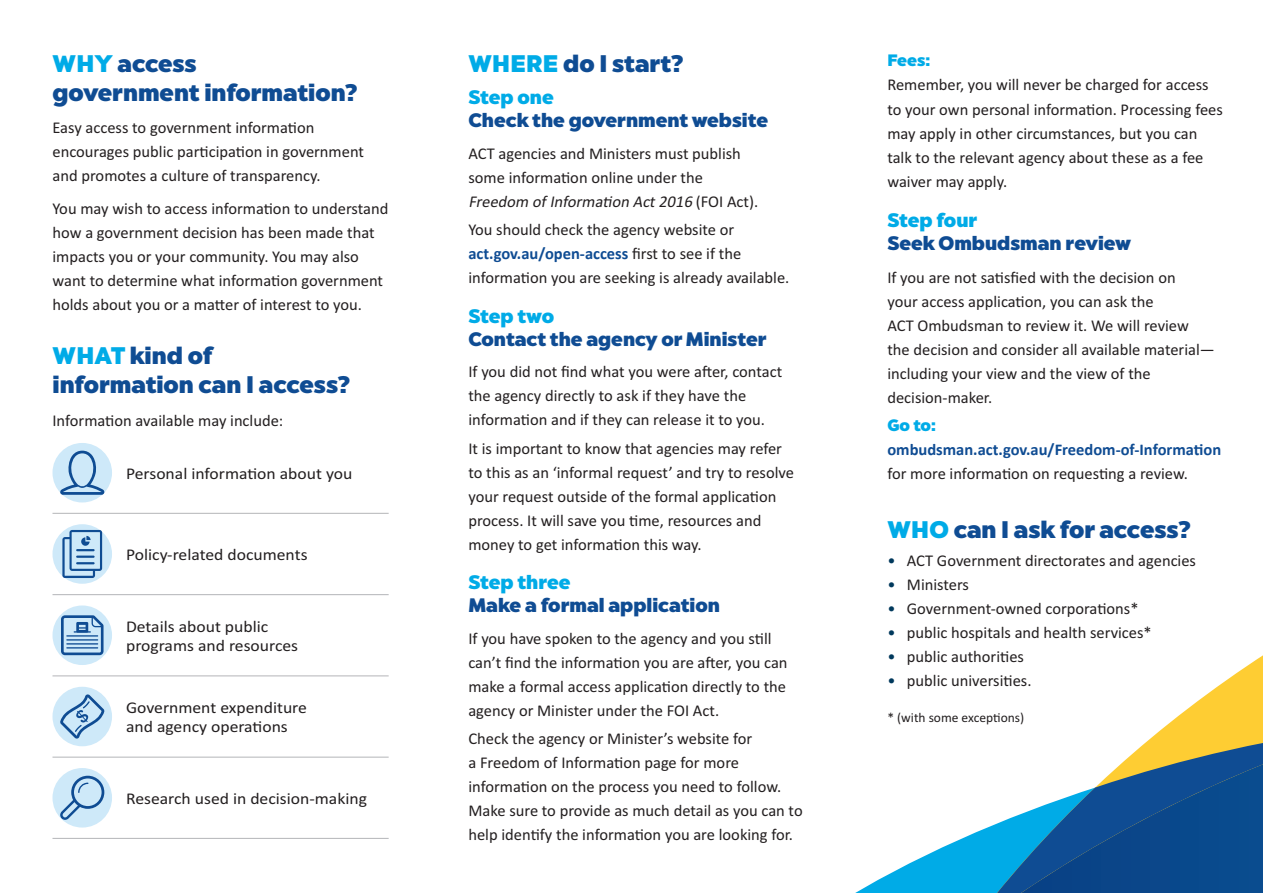
<style>
.page{position:relative;width:1263px;height:893px;background:#fff}
.page>*{position:absolute;margin:0;border:0;box-sizing:border-box;transform-origin:0 0}
.Heading{font:900 24px/28.8px "Chronica Pro";color:#0f4c93}
.Heading-2{font:900 19.5px/23.4px "Chronica Pro";color:#0f4c93}
.Heading-3{font:16.5px/24px "Calibri";color:#231f20}
.Heading-4{font:16.5px/19.5px "Calibri";color:#231f20;scale:1.07 1}
.Heading-5{font:700 16.5px/24px "Calibri";color:#0f4c93}
.Paragraph_Style_1{font:13.5px "Calibri";color:#231f20}
.s1{color:#00abe7}
.s2{font-style:italic}
.s3{font-weight:700;color:#0f4c93}
.s4{font-family:"Chronica Pro";font-weight:900;color:#00abe7}
.s5{font-weight:400;color:#231f20}
.s6{color:#00395c}
</style>
<div class="page">
<div style="left:52px;top:443px;width:60px;height:59px;background:#cee9f9;border-radius:50%"></div>
<svg style="left:60px;top:451px;width:45px;height:44px"></svg>
<div style="left:52px;top:524px;width:60px;height:60px;background:#cee9f9;border-radius:50%"></div>
<svg style="left:62px;top:530px;width:40px;height:48px"></svg>
<div style="left:52px;top:605px;width:60px;height:60px;background:#cee9f9;border-radius:50%"></div>
<svg style="left:61px;top:615px;width:43px;height:40px"></svg>
<div style="left:52px;top:687px;width:60px;height:59px;background:#cee9f9;border-radius:50%"></div>
<svg style="left:60px;top:694px;width:45px;height:45px"></svg>
<div style="left:52px;top:768px;width:60px;height:59px;background:#cee9f9;border-radius:50%"></div>
<svg style="left:60px;top:776px;width:44px;height:44px"></svg>
<hr style="left:52px;top:757px;width:337px;height:1px;background:#bcbdc0">
<hr style="left:52px;top:838px;width:337px;height:1px;background:#bcbdc0">
<hr style="left:52px;top:675px;width:337px;height:1px;background:#bcbdc0">
<hr style="left:52px;top:594px;width:337px;height:1px;background:#bcbdc0">
<hr style="left:52px;top:513px;width:337px;height:1px;background:#bcbdc0">
<svg style="left:866px;top:655px;width:397px;height:238px"></svg>
<svg style="left:966px;top:725px;width:297px;height:168px"></svg>
<p class="Heading" style="left:52px;top:48px;width:307px"><span class="s1">WHY</span> access<br>government information?</p>
<p class="Heading-3" style="left:52px;top:116px;width:313px">Easy access to government information encourages public participation in government and promotes a culture of transparency.</p>
<p class="Heading-3" style="left:52px;top:196px;width:337px">You may wish to access information to understand how a government decision has been made that impacts you or your community. You may also want to determine what information government holds about you or a matter of interest to you.</p>
<p class="Heading" style="left:52px;top:340px;width:300px"><span class="s1">WHAT</span> kind of information can I access?</p>
<p class="Heading-3" style="left:52px;top:408px;width:232px">Information available may include:</p>
<p class="Heading-4" style="left:126px;top:463px;width:213px">Personal information about you</p>
<p class="Heading-4" style="left:126px;top:544px;width:171px">Policy-related documents</p>
<p class="Heading-4" style="left:126px;top:616px;width:162px">Details about public programs and resources</p>
<p class="Heading-4" style="left:126px;top:697px;width:171px">Government expenditure and agency operations</p>
<p class="Heading-4" style="left:126px;top:788px;width:227px">Research used in decision-making</p>
<p class="Heading" style="left:468px;top:48px;width:217px"><span class="s1">WHERE</span> do I start?</p>
<p class="Heading-2" style="left:468px;top:84px;width:301px"><span class="s1">Step one<br></span>Check the government website</p>
<p class="Heading-3" style="left:468px;top:141px;width:291px">ACT agencies and Ministers must publish some information online under the<br><span class="s2">Freedom ofInformation Act2016</span> ( F O I A c t ) .</p>
<p class="Heading-3" style="left:468px;top:217px;width:323px">You should check the agency website or <span class="s3">act.gov.au/open-access</span> first to see if the information you are seeking is already available.</p>
<p class="Heading-2" style="left:468px;top:303px;width:300px"><span class="s1">Step two<br></span>Contact the agency or Minister</p>
<p class="Heading-3" style="left:468px;top:359px;width:315px">If you did not find what you were after, contact the agency directly to ask if they have the information and if they can release it to you.</p>
<p class="Heading-3" style="left:468px;top:436px;width:327px">It is important to know that agencies may refer to this as an ‘informal request’ and try to resolve your request outside of the formal application process. It will save you time, resources and money to get information this way.</p>
<p class="Heading-2" style="left:468px;top:569px;width:253px"><span class="s1">Step three<br></span>Make a formal application</p>
<p class="Heading-3" style="left:468px;top:626px;width:321px">If you have spoken to the agency and you still can’t find the information you are after, you can make a formal access application directly to the agency or Minister under the FOI Act.</p>
<p class="Heading-3" style="left:468px;top:726px;width:336px">Check the agency or Minister’s website for<br>a Freedom of Information page for more information on the process you need to follow.<br>Make sure to provide as much detail as you can to help identify the information you are looking for.</p>
<p class="Heading-3" style="left:887px;top:49px;width:337px"><span class="s4">Fees:<br></span>Remember, you will never be charged for access to your own personal information. Processing fees may apply in other circumstances, but you can talk to the relevant agency about these as a fee waiver may apply.</p>
<p class="Heading-2" style="left:887px;top:207px;width:245px"><span class="s1">Step four<br></span>Seek Ombudsman review</p>
<p class="Heading-3" style="left:887px;top:265px;width:329px">If you are not satisfied with the decision on<br>your access application, you can ask the<br>ACT Ombudsman to review it. We will review the decision and consider all available material— including your view and the view of the decision-maker.</p>
<p class="Heading-5" style="left:887px;top:413px;width:335px"><span class="s4">Go to: </span>ombudsman.act.gov.au/Freedom-of-Information <span class="s5">for more information on requesting a review.</span></p>
<p class="Heading" style="left:887px;top:513px;width:305px"><span class="s1">WHO</span> can I ask for access?</p>
<p class="Heading-3" style="left:887px;top:548px;width:310px"><span class="s6">•</span> ACT Government directorates and agencies</p>
<p class="Heading-3" style="left:887px;top:572px;width:83px"><span class="s6">•</span> Ministers</p>
<p class="Heading-3" style="left:887px;top:596px;width:253px"><span class="s6">•</span> Government-owned corporations*</p>
<p class="Heading-3" style="left:887px;top:620px;width:266px"><span class="s6">•</span> public hospitals and health services*</p>
<p class="Heading-3" style="left:887px;top:644px;width:138px"><span class="s6">•</span> public authorities</p>
<p class="Heading-3" style="left:887px;top:668px;width:146px"><span class="s6">•</span> public universities.</p>
<p class="Paragraph_Style_1" style="left:887px;top:709px;width:138px">* (with some exceptions)</p>
</div>
